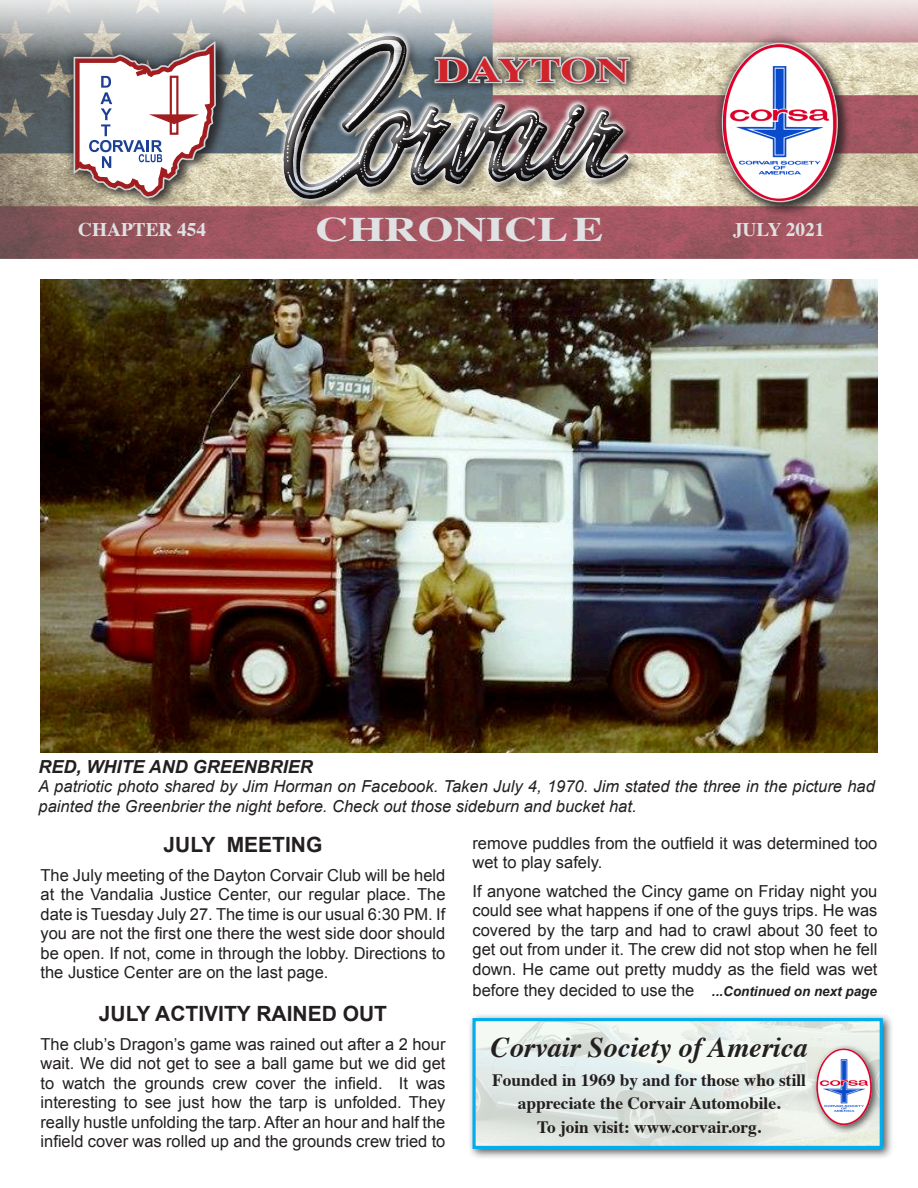
<style>
.page{position:relative;width:918px;height:1188px;background:#fff}
.page>*{position:absolute;margin:0;border:0;box-sizing:border-box;transform-origin:0 0}
.t1{font:700 34.5px "Times";color:#e0e1e3;scale:1.33 1}
.t2{font:700 34.5px "Times";color:#d1232a;scale:1.33 1}
.t3{font:italic 700 28.35px "Times";color:#231f20}
.t4{font:700 21px "Arial";color:#231f20}
.t5{font:700 19.35px "Times";color:#e0e1e3}
.t6{font:italic 700 18px "Arial";color:#231f20}
.t7{font:700 17.4px/23.7px "Times";color:#231f20;text-align:center}
.t8{font:16.5px/19.5px "Arial";color:#231f20;text-align:justify}
.t9{font:italic 16.5px/19.5px "Arial";color:#231f20}
.t10{font:700 16.35px "Arial";color:#1b3f94}
.s1{font-weight:700;font-style:italic;font-size:13.5px}
</style>
<div class="page">
<img style="left:0;top:0;width:918px;height:258px">
<div style="left:271px;top:22px;width:367px;height:171px;background:#fff;opacity:.75"></div>
<div style="left:278px;top:34px;width:363px;height:179px;background:#231f20;opacity:.75"></div>
<div style="left:425px;top:47px;width:214px;height:46px;background:#231f20;opacity:.75"></div>
<img style="left:287px;top:37px;width:344px;height:160px">
<div style="left:467px;top:1013px;width:427px;height:147px;background:#231f20;opacity:.75"></div>
<img style="left:477px;top:1022px;width:402px;height:123px">
<div style="left:473px;top:1018px;width:410px;height:131px;border:3px solid #00aeef"></div>
<div style="left:812px;top:1044px;width:69px;height:90px;background:#231f20;opacity:.75"></div>
<img style="left:815px;top:1047px;width:56px;height:79px">
<img style="left:40px;top:279px;width:838px;height:473px">
<div style="left:72px;top:37px;width:159px;height:172px;background:#231f20;opacity:.75"></div>
<div style="left:64px;top:33px;width:162px;height:174px;background:#231f20;opacity:.75"></div>
<svg style="left:72px;top:40px;width:145px;height:159px"></svg>
<div style="left:721px;top:42px;width:131px;height:175px;background:#231f20;opacity:.75"></div>
<div style="left:712px;top:33px;width:135px;height:179px;background:#231f20;opacity:.75"></div>
<img style="left:723px;top:44px;width:114px;height:157px">
<p class="t10" style="left:100px;top:135px;width:14px">O</p>
<p class="t5" style="left:78px;top:211px;width:130px">CHAPTER 454</p>
<p class="t2" style="left:435px;top:37px;width:147px">DAYTON</p>
<p class="t1" style="left:316px;top:197px;width:218px">CHRONICLE</p>
<p class="t5" style="left:733px;top:211px;width:93px">JULY 2021</p>
<p class="t6" style="left:39px;top:755px;width:276px">RED, WHITE AND GREENBRIER</p>
<p class="t9" style="left:39px;top:777px;width:838px">A patriotic photo shared by Jim Horman on Facebook. Taken July 4, 1970. Jim stated the three in the picture had painted the Greenbrier the night before. Check out those sideburn and bucket hat.</p>
<p class="t4" style="left:164px;top:831px;width:160px">JULY MEETING</p>
<p class="t8" style="left:40px;top:865px;width:407px">The July meeting of the Dayton Corvair Club will be held at the Vandalia Justice Center, our regular place. The date is Tuesday July 27. The time is our usual 6:30 PM. If you are not the first one there the west side door should be open. If not, come in through the lobby. Directions to the Justice Center are on the last page.</p>
<p class="t4" style="left:99px;top:1000px;width:290px">JULY ACTIVITY RAINED OUT</p>
<p class="t8" style="left:40px;top:1034px;width:407px">The club’s Dragon’s game was rained out after a 2 hour wait. We did not get to see a ball game but we did get to watch the grounds crew cover the infield. It was interesting to see just how the tarp is unfolded. They really hustle unfolding the tarp. After an hour and half the infield cover was rolled up and the grounds crew tried to</p>
<p class="t8" style="left:472px;top:833px;width:406px">remove puddles from the outfield it was determined too wet to play safely.</p>
<p class="t8" style="left:472px;top:881px;width:407px">If anyone watched the Cincy game on Friday night you could see what happens if one of the guys trips. He was covered by the tarp and had to crawl about 30 feet to get out from under it. The crew did not stop when he fell down. He came out pretty muddy as the field was wet</p>
<p class="t8" style="left:472px;top:980px;width:406px">before they decided to use the <span class="s1">...Continued on next page</span></p>
<p class="t3" style="left:491px;top:1020px;width:318px">Corvair Society of America</p>
<p class="t7" style="left:492px;top:1066px;width:315px">Founded in 1969 by and for those who still appreciate the Corvair Automobile.<br>To join visit: www.corvair.org.</p>
</div>
